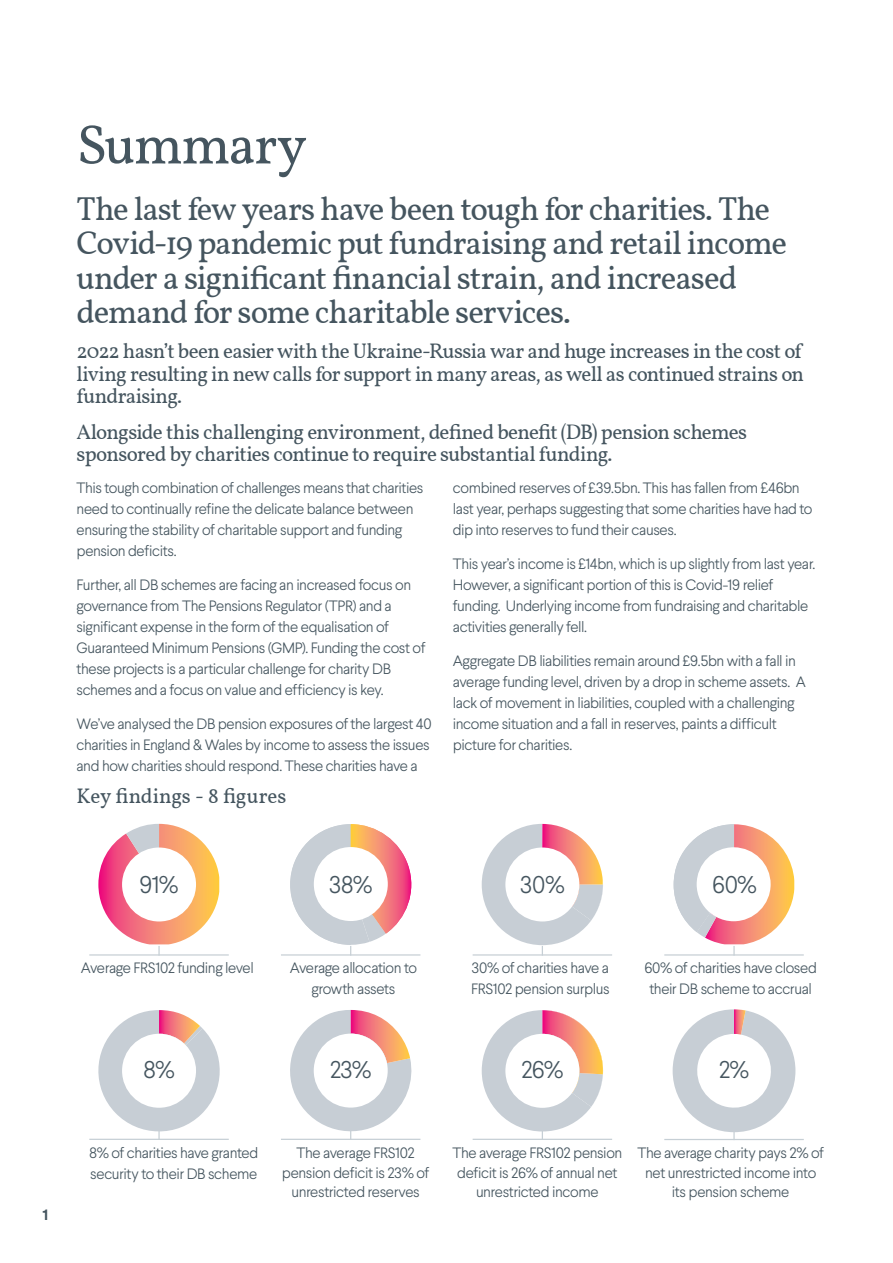
<style>
.page{position:relative;width:893px;height:1263px;background:#fff}
.page>*{position:absolute;margin:0;border:0;box-sizing:border-box;transform-origin:0 0}
.page_heading{font:55.5px "Vollkorn";letter-spacing:-.03em;color:#45555f}
.body_copy{font:33px/34.5px "Vollkorn";letter-spacing:-.035em;color:#45555f}
.body_copy-2{font:300 24.15px "Larsseit";letter-spacing:-.025em;color:#45555f}
.body_copy-3{font:21px/22.5px "Vollkorn";letter-spacing:-.03em;color:#45555f;text-align:justify}
.body_heading{font:21px "Vollkorn";color:#45555f}
.body_copy-4{font:300 15px/21px "Larsseit";letter-spacing:-.03em;color:#45555f}
.t1{font:700 15px "Larsseit";color:#45555f}
</style>
<div class="page">
<hr style="left:89px;top:954px;width:140px;height:1px;background:#c6cfd5">
<svg style="left:98px;top:824px;width:121px;height:131px"></svg>
<div style="left:122px;top:847px;width:74px;height:74px;background:#fff;border-radius:50%"></div>
<hr style="left:281px;top:954px;width:139px;height:1px;background:#c6cfd5">
<svg style="left:290px;top:824px;width:127px;height:131px"></svg>
<div style="left:314px;top:847px;width:74px;height:74px;background:#fff;border-radius:50%"></div>
<hr style="left:473px;top:954px;width:139px;height:1px;background:#c6cfd5">
<svg style="left:482px;top:824px;width:121px;height:131px"></svg>
<hr style="left:664px;top:954px;width:140px;height:1px;background:#c6cfd5">
<svg style="left:674px;top:824px;width:120px;height:131px"></svg>
<hr style="left:89px;top:1139px;width:140px;height:1px;background:#c6cfd5">
<svg style="left:98px;top:1010px;width:122px;height:129px"></svg>
<hr style="left:281px;top:1139px;width:139px;height:1px;background:#c6cfd5">
<svg style="left:289px;top:1010px;width:124px;height:129px"></svg>
<hr style="left:473px;top:1139px;width:139px;height:1px;background:#c6cfd5">
<svg style="left:482px;top:1010px;width:121px;height:129px"></svg>
<hr style="left:664px;top:1139px;width:140px;height:1px;background:#c6cfd5">
<svg style="left:673px;top:1009px;width:122px;height:130px"></svg>
<p class="t1" style="left:43px;top:1205px;width:7px">1</p>
<p class="page_heading" style="left:77px;top:104px;width:232px">Summary</p>
<p class="body_copy" style="left:77px;top:189px;width:712px">The last few years have been tough for charities. The Covid-19 pandemic put fundraising and retail income under a significant financial strain, and increased demand for some charitable services.</p>
<p class="body_copy-3" style="left:77px;top:339px;width:729px">2022 hasn’t been easier with the Ukraine-Russia war and huge increases in the cost of living resulting in new calls for support in many areas, as well as continued strains on fundraising.</p>
<p class="body_copy-3" style="left:77px;top:419px;width:672px">Alongside this challenging environment, defined benefit (DB) pension schemes sponsored by charities continue to require substantial funding.</p>
<p class="body_copy-4" style="left:77px;top:477px;width:348px">This tough combination of challenges means that charities need to continually refine the delicate balance between ensuring the stability of charitable support and funding pension deficits.</p>
<p class="body_copy-4" style="left:77px;top:574px;width:350px">Further, all DB schemes are facing an increased focus on governance from The Pensions Regulator (TPR) and a significant expense in the form of the equalisation of Guaranteed Minimum Pensions (GMP). Funding the cost of these projects is a particular challenge for charity DB schemes and a focus on value and efficiency is key.</p>
<p class="body_copy-4" style="left:77px;top:713px;width:357px">We’ve analysed the DB pension exposures of the largest 40 charities in England &amp; Wales by income to assess the issues and how charities should respond. These charities have a</p>
<p class="body_copy-4" style="left:453px;top:477px;width:361px">combined reserves of £39.5bn. This has fallen from £46bn last year, perhaps suggesting that some charities have had to dip into reserves to fund their causes.</p>
<p class="body_copy-4" style="left:453px;top:553px;width:364px">This year’s income is £14bn, which is up slightly from last year.<br>However, a significant portion of this is Covid-19 relief funding. Underlying income from fundraising and charitable activities generally fell.</p>
<p class="body_copy-4" style="left:453px;top:650px;width:354px">Aggregate DB liabilities remain around £9.5bn with a fall in average funding level, driven by a drop in scheme assets. A lack of movement in liabilities, coupled with a challenging income situation and a fall in reserves, paints a difficult picture for charities.</p>
<p class="body_heading" style="left:77px;top:780px;width:211px">Key findings - 8 figures</p>
<p class="body_copy-2" style="left:139px;top:870px;width:41px">91%</p>
<p class="body_copy-2" style="left:329px;top:870px;width:45px">38%</p>
<p class="body_copy-2" style="left:520px;top:869px;width:47px">30%</p>
<p class="body_copy-2" style="left:712px;top:870px;width:46px">60%</p>
<p class="body_copy-4" style="left:81px;top:957px;width:174px">Average FRS102 funding level</p>
<p class="body_copy-4" style="left:290px;top:957px;width:129px;text-align:center">Average allocation to growth assets</p>
<p class="body_copy-4" style="left:471px;top:957px;width:140px">30% of charities have a<br>FRS102 pension surplus</p>
<p class="body_copy-4" style="left:644px;top:957px;width:174px;text-align:center">60% of charities have closed their DB scheme to accrual</p>
<p class="body_copy-2" style="left:143px;top:1054px;width:33px">8%</p>
<p class="body_copy-2" style="left:330px;top:1054px;width:44px">23%</p>
<p class="body_copy-2" style="left:521px;top:1054px;width:44px">26%</p>
<p class="body_copy-2" style="left:719px;top:1054px;width:32px">2%</p>
<p class="body_copy-4" style="left:89px;top:1142px;width:171px">8% of charities have granted security to their DB scheme</p>
<p class="body_copy-4" style="left:282px;top:1143px;width:149px;line-height:19.5px;text-align:center">The average FRS102 pension deficit is 23% of unrestricted reserves</p>
<p class="body_copy-4" style="left:452px;top:1143px;width:171px;line-height:19.5px;text-align:center">The average FRS102 pension deficit is 26% of annual net unrestricted income</p>
<p class="body_copy-4" style="left:637px;top:1143px;width:188px;line-height:19.5px;text-align:center">The average charity pays 2% of net unrestricted income into its pension scheme</p>
</div>
